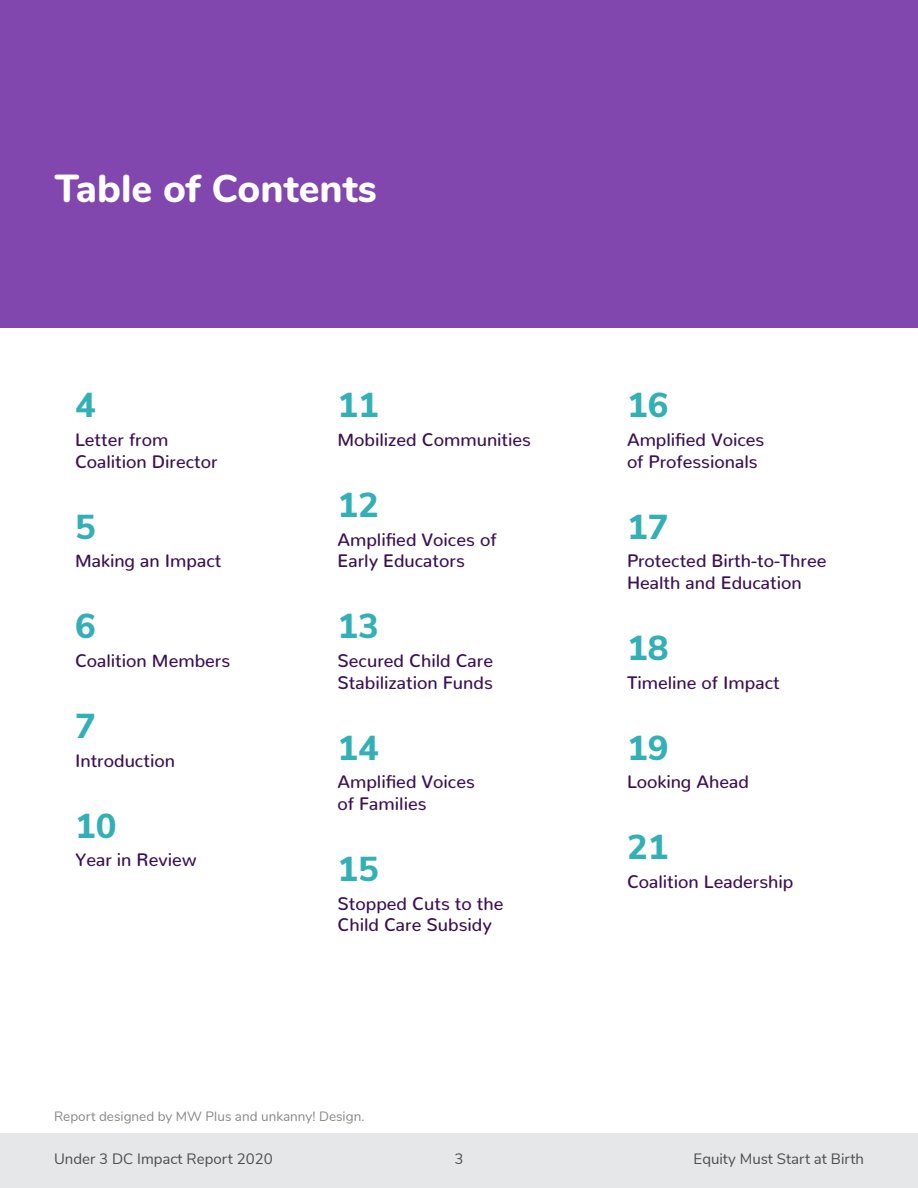
<style>
.page{position:relative;width:918px;height:1188px;background:#fff}
.page>*{position:absolute;margin:0;border:0;box-sizing:border-box;transform-origin:0 0}
.t1{font:800 39px "Nunito";color:#fff}
.t2{font:800 34.5px "Nunito Sans";color:#33b0b5}
.t3{font:500 18px/21.6px "Nunito";color:#3b1154}
.t4{font:15px "Nunito Sans";color:#4d4d4f}
.t5{font:13.5px "Nunito";color:#878986}
</style>
<div class="page">
<div style="left:0;top:1133px;width:918px;height:55px;background:#e6e7e8"></div>
<div style="left:0;top:0;width:918px;height:328px;background:#8246af"></div>
<h1 class="t1" style="left:55px;top:159px;width:324px">Table of Contents</h1>
<h2 class="t2" style="left:75px;top:380px;width:22px">4</h2>
<p class="t3" style="left:75px;top:427px;width:144px">Letter from<br>Coalition Director</p>
<h2 class="t2" style="left:75px;top:501px;width:22px">5</h2>
<p class="t3" style="left:75px;top:548px;width:148px">Making an Impact</p>
<h2 class="t2" style="left:75px;top:601px;width:22px">6</h2>
<p class="t3" style="left:75px;top:648px;width:157px">Coalition Members</p>
<h2 class="t2" style="left:75px;top:701px;width:22px">7</h2>
<p class="t3" style="left:75px;top:748px;width:101px">Introduction</p>
<h2 class="t2" style="left:75px;top:801px;width:43px">10</h2>
<p class="t3" style="left:75px;top:847px;width:123px">Year in Review</p>
<h2 class="t2" style="left:338px;top:380px;width:43px">11</h2>
<p class="t3" style="left:338px;top:427px;width:195px">Mobilized Communities</p>
<h2 class="t2" style="left:338px;top:480px;width:43px">12</h2>
<p class="t3" style="left:338px;top:527px;width:161px">Amplified Voices of<br>Early Educators</p>
<h2 class="t2" style="left:338px;top:601px;width:43px">13</h2>
<p class="t3" style="left:338px;top:648px;width:157px">Secured Child Care<br>Stabilization Funds</p>
<h2 class="t2" style="left:338px;top:722px;width:43px">14</h2>
<p class="t3" style="left:338px;top:769px;width:139px">Amplified Voices of Families</p>
<h2 class="t2" style="left:338px;top:844px;width:43px">15</h2>
<p class="t3" style="left:338px;top:891px;width:168px">Stopped Cuts to the<br>Child Care Subsidy</p>
<p class="t5" style="left:54px;top:1106px;width:312px">Report designed by MW Plus and unkanny! Design.</p>
<h2 class="t2" style="left:627px;top:380px;width:43px">16</h2>
<p class="t3" style="left:627px;top:427px;width:139px">Amplified Voices of Professionals</p>
<h2 class="t2" style="left:627px;top:501px;width:43px">17</h2>
<p class="t3" style="left:627px;top:548px;width:201px">Protected Birth-to-Three<br>Health and Education</p>
<h2 class="t2" style="left:627px;top:623px;width:43px">18</h2>
<p class="t3" style="left:627px;top:669px;width:154px">Timeline of Impact</p>
<h2 class="t2" style="left:627px;top:722px;width:43px">19</h2>
<p class="t3" style="left:627px;top:769px;width:123px">Looking Ahead</p>
<h2 class="t2" style="left:627px;top:822px;width:43px">21</h2>
<p class="t3" style="left:627px;top:869px;width:168px">Coalition Leadership</p>
<p class="t4" style="left:54px;top:1148px;width:220px">Under 3 DC Impact Report 2020</p>
<p class="t4" style="left:455px;top:1148px;width:10px">3</p>
<p class="t4" style="left:694px;top:1148px;width:172px">Equity Must Start at Birth</p>
</div>
